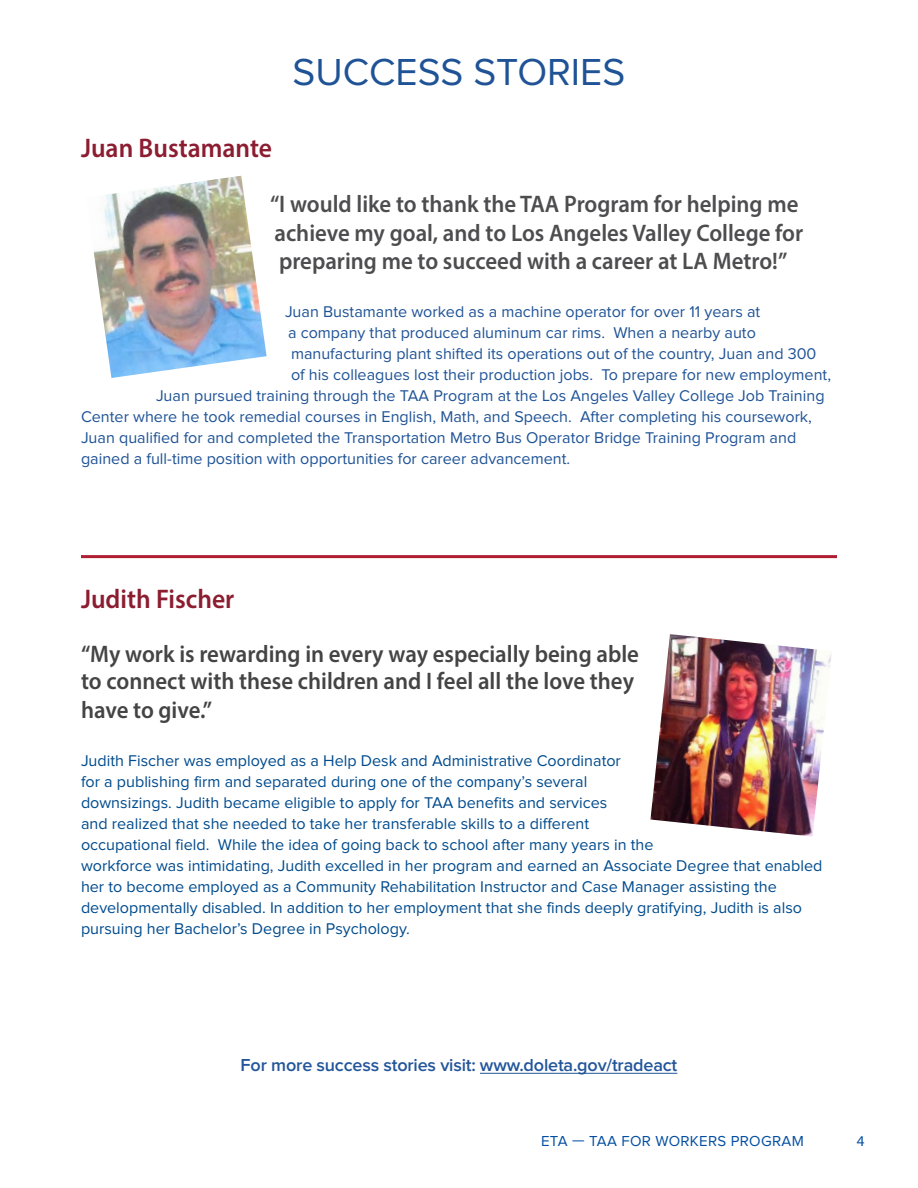
<style>
.page{position:relative;width:918px;height:1188px;background:#fff}
.page>*{position:absolute;margin:0;border:0;box-sizing:border-box;transform-origin:0 0}
.t1{font:39px "Proxima Nova";color:#1f5396}
.SS_Names{font:600 27px "Myriad Pro";color:#8c1d31;scale:.95 1}
.SS_Quotes{font:600 24px/28.5px "Myriad Pro";color:#4d4d4f;scale:.95 1}
.SS_Quotes-2{font:600 24px/27.8px "Myriad Pro";color:#454445;scale:.95 1}
.Intro_Body{font:600 18px "Proxima Nova";letter-spacing:-.01em;color:#22559a}
.Intro_Body-2{font:16.2px/21px "Proxima Nova";color:#004b8d}
.Intro_Body-3{font:16.2px "Proxima Nova";color:#1f5396}
.t2{font:15px "Proxima Nova";letter-spacing:.02em;color:#034ea2}
.t3{font:15px "Myriad Pro";color:#034ea2}
</style>
<div class="page">
<hr style="left:480px;top:1073px;width:197px;height:1px;background:#22559a">
<hr style="left:81px;top:555px;width:756px;height:3px;background:#af1d30">
<img style="left:93px;top:175px;width:174px;height:203px">
<img style="left:650px;top:634px;width:182px;height:203px">
<h2 class="t1" style="left:293px;top:50px;width:334px">SUCCESS STORIES</h2>
<p class="SS_Names" style="left:81px;top:131px;width:203px">Juan Bustamante</p>
<p class="SS_Quotes" style="left:270px;top:189px;width:563px">“I would like to thank the TAA Program for helping me achieve my goal, and to Los Angeles Valley College for preparing me to succeed with a career at LA Metro!”</p>
<p class="Intro_Body-3" style="left:285px;top:303px;width:477px">Juan Bustamante worked as a machine operator for over 11 years at</p>
<p class="Intro_Body-3" style="left:288px;top:324px;width:469px">a company that produced aluminum car rims. When a nearby auto</p>
<p class="Intro_Body-3" style="left:291px;top:345px;width:527px">manufacturing plant shifted its operations out of the country, Juan and 300</p>
<p class="Intro_Body-3" style="left:291px;top:366px;width:542px">of his colleagues lost their production jobs. To prepare for new employment,</p>
<p class="Intro_Body-3" style="left:156px;top:387px;width:670px">Juan pursued training through the TAA Program at the Los Angeles Valley College Job Training</p>
<p class="Intro_Body-3" style="left:81px;top:408px;width:732px">Center where he took remedial courses in English, Math, and Speech. After completing his coursework,</p>
<p class="Intro_Body-3" style="left:81px;top:429px;width:717px">Juan qualified for and completed the Transportation Metro Bus Operator Bridge Training Program and</p>
<p class="Intro_Body-3" style="left:81px;top:450px;width:491px">gained a full-time position with opportunities for career advancement.</p>
<p class="SS_Names" style="left:81px;top:582px;width:163px">Judith Fischer</p>
<p class="SS_Quotes-2" style="left:81px;top:640px;width:589px">“My work is rewarding in every way especially being able to connect with these children and I feel all the love they have to give.”</p>
<p class="Intro_Body-2" style="left:81px;top:750px;width:743px">Judith Fischer was employed as a Help Desk and Administrative Coordinator<br>for a publishing firm and separated during one of the company’s several<br>downsizings. Judith became eligible to apply for TAA benefits and services<br>and realized that she needed to take her transferable skills to a different<br>occupational field. While the idea of going back to school after many years in the<br>workforce was intimidating, Judith excelled in her program and earned an Associate Degree that enabled her to become employed as a Community Rehabilitation Instructor and Case Manager assisting the developmentally disabled. In addition to her employment that she finds deeply gratifying, Judith is also pursuing her Bachelor’s Degree in Psychology.</p>
<p class="Intro_Body" style="left:241px;top:1055px;width:438px">For more success stories visit: www.doleta.gov/tradeact</p>
<p class="t2" style="left:541px;top:1132px;width:264px">ETA — TAA FOR WORKERS PROGRAM</p>
<p class="t3" style="left:857px;top:1132px;width:9px">4</p>
</div>
